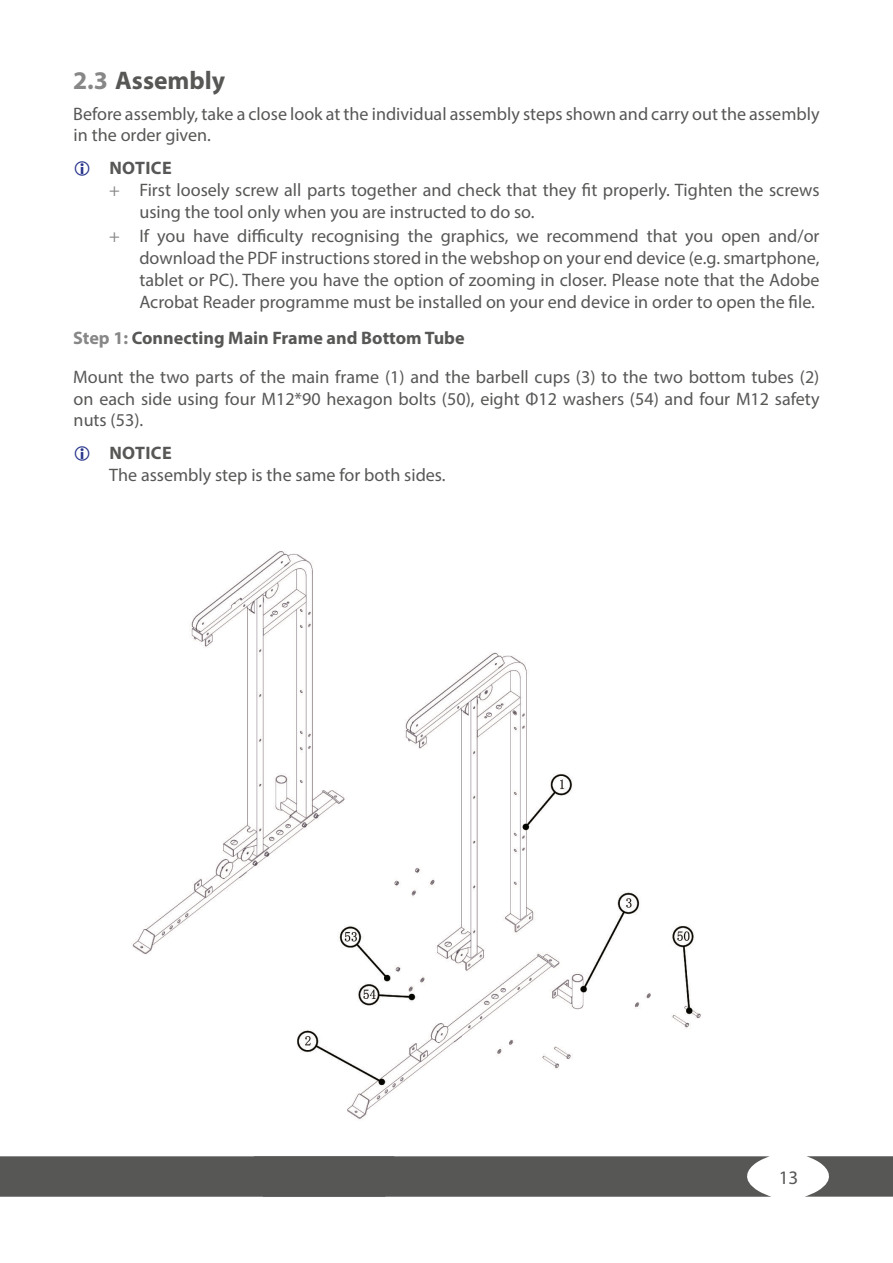
<style>
.page{position:relative;width:893px;height:1263px;background:#fff}
.page>*{position:absolute;margin:0;border:0;box-sizing:border-box;transform-origin:0 0}
.t1{font:700 25.5px "Myriad Pro";color:#575756}
.t2{font:19.2px "Myriad Pro";color:#575756}
.Text_Hinweise{font:18.15px/21.8px "Myriad Pro";color:#575756}
.t3{font:700 18.15px "Myriad Pro";color:#575756}
.s1{color:#878787}
</style>
<div class="page">
<img style="left:132px;top:551px;width:569px;height:568px">
<svg style="left:0;top:1156px;width:771px;height:41px"></svg>
<svg style="left:805px;top:1156px;width:88px;height:41px"></svg>
<p class="t1" style="left:73px;top:64px;width:154px"><span class="s1">2.3</span> Assembly</p>
<p class="Text_Hinweise" style="left:73px;top:103px;width:748px;line-height:21.3px">Before assembly, take a close look at the individual assembly steps shown and carry out the assembly in the order given.</p>
<p class="t3" style="left:109px;top:156px;width:64px">NOTICE</p>
<p class="Text_Hinweise" style="left:139px;top:179px;width:682px;text-indent:-30px"><span class="s1">+</span> First loosely screw all parts together and check that they fit properly. Tighten the screws using the tool only when you are instructed to do so.</p>
<p class="Text_Hinweise" style="left:139px;top:225px;width:682px;text-align:justify;text-indent:-30px"><span class="s1">+</span> If you have difficulty recognising the graphics, we recommend that you open and/or download the PDF instructions stored in the webshop on your end device (e.g. smartphone, tablet or PC). There you have the option of zooming in closer. Please note that the Adobe Acrobat Reader programme must be installed on your end device in order to open the file.</p>
<p class="t3" style="left:73px;top:326px;width:393px"><span class="s1">Step 1:</span> Connecting Main Frame and Bottom Tube</p>
<p class="Text_Hinweise" style="left:73px;top:366px;width:748px;line-height:21.3px;text-align:justify">Mount the two parts of the main frame (1) and the barbell cups (3) to the two bottom tubes (2) on each side using four M12*90 hexagon bolts (50), eight Φ12 washers (54) and four M12 safety nuts (53).</p>
<p class="t3" style="left:109px;top:441px;width:64px">NOTICE</p>
<p class="Text_Hinweise" style="left:109px;top:464px;width:338px">The assembly step is the same for both sides.</p>
<p class="t2" style="left:779px;top:1166px;width:21px">13</p>
</div>
